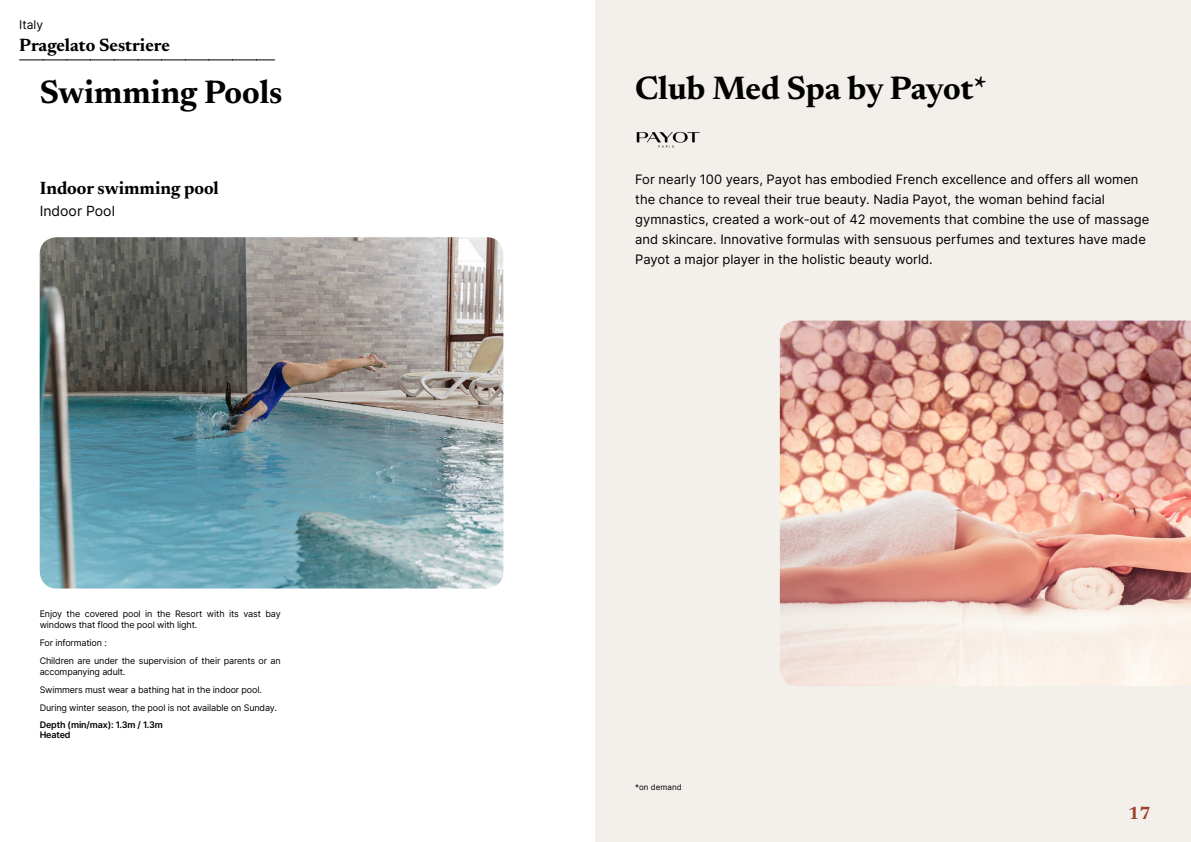
<style>
.page{position:relative;width:1191px;height:842px;background:#fff}
.page>*{position:absolute;margin:0;border:0;box-sizing:border-box;transform-origin:0 0}
.t1{font:700 33px "Newsreader 24 pt";color:#000}
.t2{font:700 18px "Newsreader 24 pt";color:#000}
.t3{font:700 18px "Newsreader 24 pt";color:#9d432c}
.t4{font:14px "Inter";color:#000}
.t5{font:13px/20px "Inter";color:#000}
.t6{font:12px "Inter";color:#000}
.t7{font:9px/18.1px "Inter";letter-spacing:-.015em;color:#000}
.t8{font:600 9px/10px "Inter";letter-spacing:-.015em;color:#000}
.t9{font:8px "Inter";color:#000}
</style>
<div class="page">
<div style="left:595px;top:0;width:596px;height:842px;background:#f3f0ec"></div>
<img style="left:780px;top:320px;width:411px;height:366px">
<img style="left:40px;top:237px;width:463px;height:351px">
<svg style="left:20px;top:60px;width:255px;height:1px"></svg>
<img style="left:636px;top:131px;width:64px;height:17px">
<p class="t6" style="left:19px;top:15px;width:25px">Italy</p>
<h2 class="t2" style="left:19px;top:32px;width:152px">Pragelato Sestriere</h2>
<h1 class="t1" style="left:40px;top:69px;width:244px">Swimming Pools</h1>
<h1 class="t1" style="left:635px;top:64px;width:353px">Club Med Spa by Payot*</h1>
<h2 class="t2" style="left:40px;top:175px;width:181px">Indoor swimming pool</h2>
<p class="t4" style="left:40px;top:200px;width:77px">Indoor Pool</p>
<p class="t7" style="left:40px;top:607px;width:242px;line-height:11px">Enjoy the covered pool in the Resort with its vast bay windows that flood the pool with light.</p>
<p class="t7" style="left:40px;top:633px;width:242px">For information :<br>Children are under the supervision of their parents or an</p>
<p class="t7" style="left:40px;top:662px;width:239px">accompanying adult.<br>Swimmers must wear a bathing hat in the indoor pool.<br>During winter season, the pool is not available on Sunday.</p>
<p class="t8" style="left:40px;top:719px;width:125px">Depth (min/max): 1.3m / 1.3m<br>Heated</p>
<p class="t5" style="left:635px;top:169px;width:516px">For nearly 100 years, Payot has embodied French excellence and offers all women the chance to reveal their true beauty. Nadia Payot, the woman behind facial gymnastics, created a work-out of 42 movements that combine the use of massage and skincare. Innovative formulas with sensuous perfumes and textures have made Payot a major player in the holistic beauty world.</p>
<p class="t9" style="left:635px;top:781px;width:48px">*on demand</p>
<h2 class="t3" style="left:1128px;top:800px;width:24px">17</h2>
</div>
